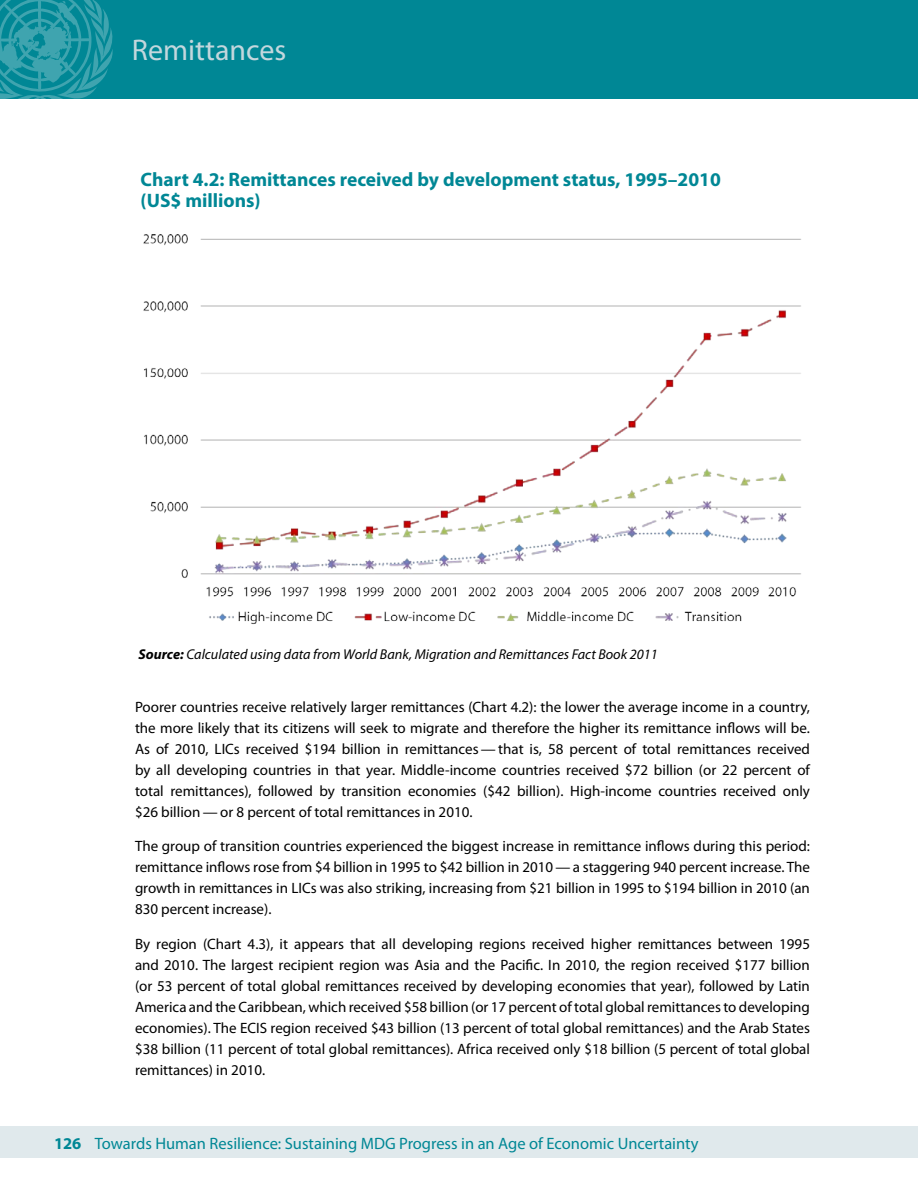
<style>
.page{position:relative;width:918px;height:1188px;background:#fff}
.page>*{position:absolute;margin:0;border:0;box-sizing:border-box;transform-origin:0 0}
.t1{font:30px "Myriad Pro";color:#c3d7dd}
.t2{font:700 19.5px/21px "Myriad Pro";color:#008795}
.t3{font:16.5px "Myriad Pro";color:#008795}
.t4{font:15px/21px "Myriad Pro";color:#000;text-align:justify}
.t5{font:italic 14.25px "Myriad Pro";color:#000}
.s1{font-weight:700}
</style>
<div class="page">
<div style="left:0;top:1126px;width:918px;height:32px;background:#e0e9ec"></div>
<div style="left:0;top:0;width:918px;height:99px;background:#008795"></div>
<svg style="left:0;top:0;width:113px;height:99px"></svg>
<img style="left:143px;top:234px;width:658px;height:390px">
<h1 class="t1" style="left:132px;top:31px;width:156px">Remittances</h1>
<h2 class="t2" style="left:141px;top:168px;width:582px">Chart 4.2: Remittances received by development status, 1995–2010 (US$ millions)</h2>
<p class="t5" style="left:138px;top:645px;width:521px"><span class="s1">Source:</span> Calculated using data from World Bank, Migration and Remittances Fact Book 2011</p>
<p class="t4" style="left:135px;top:696px;width:677px">Poorer countries receive relatively larger remittances (Chart 4.2): the lower the average income in a country, the more likely that its citizens will seek to migrate and therefore the higher its remittance inflows will be.<br>As of 2010, LICs received $194 billion in remittances — that is, 58 percent of total remittances received by all developing countries in that year. Middle-income countries received $72 billion (or 22 percent of total remittances), followed by transition economies ($42 billion). High-income countries received only $26 billion — or 8 percent of total remittances in 2010.</p>
<p class="t4" style="left:135px;top:835px;width:677px">The group of transition countries experienced the biggest increase in remittance inflows during this period: remittance inflows rose from $4 billion in 1995 to $42 billion in 2010 — a staggering 940 percent increase. The growth in remittances in LICs was also striking, increasing from $21 billion in 1995 to $194 billion in 2010 (an 830 percent increase).</p>
<p class="t4" style="left:135px;top:933px;width:677px">By region (Chart 4.3), it appears that all developing regions received higher remittances between 1995 and 2010. The largest recipient region was Asia and the Pacific. In 2010, the region received $177 billion (or 53 percent of total global remittances received by developing economies that year), followed by Latin America and the Caribbean, which received $58 billion (or 17 percent of total global remittances to developing economies). The ECIS region received $43 billion (13 percent of total global remittances) and the Arab States $38 billion (11 percent of total global remittances). Africa received only $18 billion (5 percent of total global remittances) in 2010.</p>
<p class="t3" style="left:54px;top:1133px;width:646px"><span class="s1">126</span> Towards Human Resilience: Sustaining MDG Progress in an Age of Economic Uncertainty</p>
</div>
